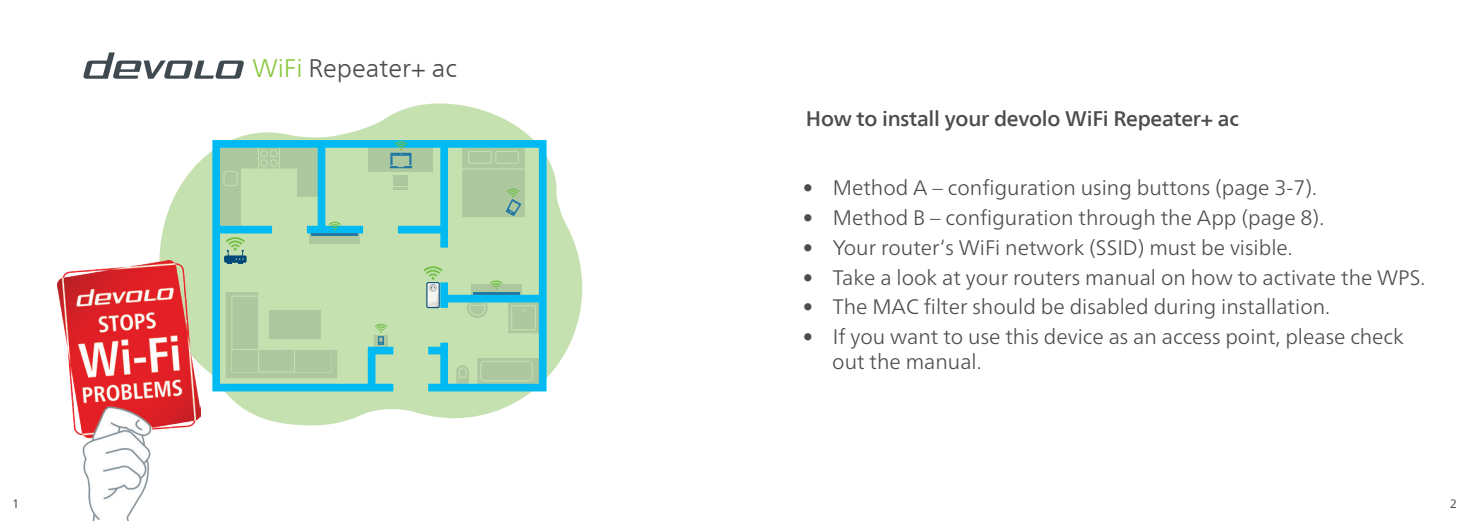
<style>
.page{position:relative;width:1469px;height:521px;background:#fff}
.page>*{position:absolute;margin:0;border:0;box-sizing:border-box;transform-origin:0 0}
.t1{font:300 25.38px "Frutiger Neue LT Com";color:#4b4c4d}
.t2{font:300 21px/24.5px "Frutiger Neue LTW1 G";color:#4b4c4d}
.t3{font:500 21px "Frutiger Neue LT Com";letter-spacing:-.01em;color:#4b4c4d}
.t4{font:12.25px "Frutiger Neue LT Com";color:#3f4a50}
.s1{color:#8bc63e}
.s2{font-family:"Frutiger Neue LT Com"}
</style>
<div class="page">
<div style="left:159px;top:132px;width:217px;height:261px;background:#c6e1b0;border-radius:50%"></div>
<div style="left:326px;top:157px;width:256px;height:261px;background:#c6e1b0;border-radius:50%"></div>
<svg style="left:391px;top:103px;width:166px;height:152px;fill:#c6e1b0"></svg>
<svg style="left:171px;top:190px;width:183px;height:235px;fill:#c6e1b0"></svg>
<svg style="left:546px;top:189px;width:29px;height:61px"></svg>
<svg style="left:354px;top:391px;width:96px;height:28px"></svg>
<svg style="left:212px;top:140px;width:334px;height:251px"></svg>
<svg style="left:224px;top:237px;width:22px;height:27px"></svg>
<svg style="left:462px;top:148px;width:63px;height:69px;background:#aac79f"></svg>
<svg style="left:375px;top:324px;width:12px;height:21px"></svg>
<svg style="left:490px;top:280px;width:12px;height:9px"></svg>
<hr style="left:473px;top:292px;width:46px;height:3px;background:#2078a3">
<hr style="left:311px;top:233px;width:47px;height:3px;background:#2078a3">
<svg style="left:220px;top:115px;width:192px;height:116px"></svg>
<svg style="left:423px;top:266px;width:19px;height:42px"></svg>
<img style="left:58px;top:261px;width:143px;height:260px">
<svg style="left:83px;top:52px;width:161px;height:27px"></svg>
<p class="t1" style="left:252px;top:53px;width:206px"><span class="s1">WiFi</span> Repeater+ ac</p>
<p class="t3" style="left:806px;top:106px;width:434px">How to install your devolo WiFi Repeater+ ac</p>
<p class="t2" style="left:803px;top:174px;width:515px"><span class="s2">•</span> Method A – configuration using buttons (page 3-7).</p>
<p class="t2" style="left:803px;top:204px;width:523px"><span class="s2">•</span> Method B – configuration through the App (page 8).</p>
<p class="t2" style="left:803px;top:234px;width:491px"><span class="s2">•</span> Your router‘s WiFi network (SSID) must be visible.</p>
<p class="t2" style="left:803px;top:263px;width:624px"><span class="s2">•</span> Take a look at your routers manual on how to activate the WPS.</p>
<p class="t2" style="left:803px;top:293px;width:528px"><span class="s2">•</span> The MAC filter should be disabled during installation.</p>
<p class="t2" style="left:832px;top:323px;width:573px;text-indent:-29px"><span class="s2">•</span> If you want to use this device as an access point, please check out the manual.</p>
<p class="t4" style="left:12px;top:497px;width:9px">1</p>
<p class="t4" style="left:1449px;top:497px;width:9px">2</p>
</div>
